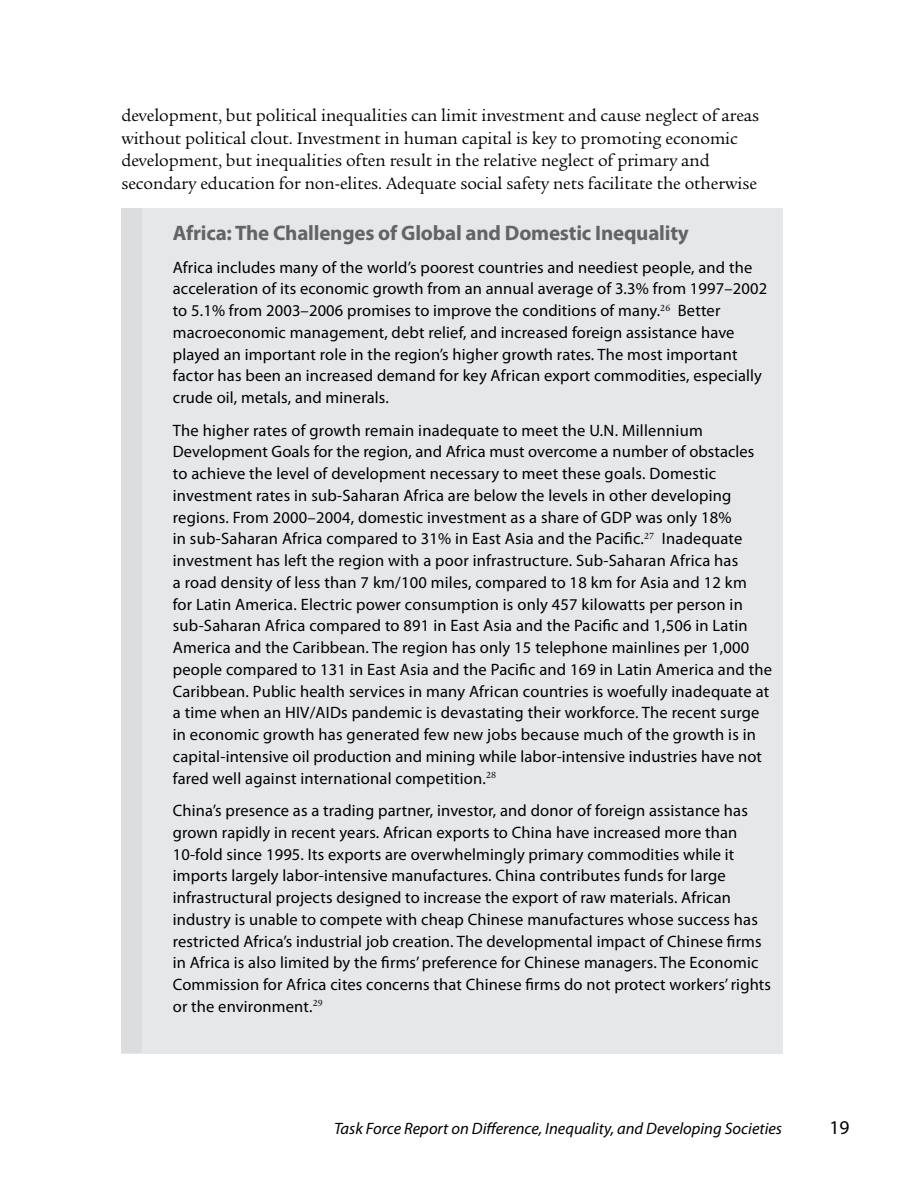
<style>
.page{position:relative;width:918px;height:1188px;background:#fff}
.page>*{position:absolute;margin:0;border:0;box-sizing:border-box;transform-origin:0 0}
.t1{font:700 21px "Myriad Pro";letter-spacing:-.01em;color:#636467}
.t2{font:19.5px "Myriad Pro";color:#000}
.t3{font:18px/22.5px "Legacy Serif";letter-spacing:-.005em;color:#000}
.t4{font:16.5px/21.8px "Myriad Pro";letter-spacing:.01em;color:#000}
.t5{font:italic 16.5px "Myriad Pro";color:#000}
</style>
<div class="page">
<div style="left:122px;top:208px;width:661px;height:846px;background:#e6e7e8"></div>
<div style="left:122px;top:208px;width:20px;height:845px;background:#dcddde"></div>
<p class="t3" style="left:122px;top:104px;width:639px">development, but political inequalities can limit investment and cause neglect of areas without political clout. Investment in human capital is key to promoting economic development, but inequalities often result in the relative neglect of primary and secondary education for non-elites. Adequate social safety nets facilitate the otherwise</p>
<p class="t1" style="left:173px;top:219px;width:518px">Africa: The Challenges of Global and Domestic Inequality</p>
<p class="t4" style="left:173px;top:256px;width:596px">Africa includes many of the world’s poorest countries and neediest people, and the acceleration of its economic growth from an annual average of 3.3% from 1997–2002 to 5.1% from 2003–2006 promises to improve the conditions of many.<sup>26</sup> Better macroeconomic management, debt relief, and increased foreign assistance have played an important role in the region’s higher growth rates. The most important factor has been an increased demand for key African export commodities, especially crude oil, metals, and minerals.</p>
<p class="t4" style="left:173px;top:419px;width:601px">The higher rates of growth remain inadequate to meet the U.N. Millennium Development Goals for the region, and Africa must overcome a number of obstacles to achieve the level of development necessary to meet these goals. Domestic investment rates in sub-Saharan Africa are below the levels in other developing regions. From 2000–2004, domestic investment as a share of GDP was only 18%<br>in sub-Saharan Africa compared to 31% in East Asia and the Pacific.<sup>27</sup> Inadequate investment has left the region with a poor infrastructure. Sub-Saharan Africa has<br>a road density of less than 7 km/100 miles, compared to 18 km for Asia and 12 km<br>for Latin America. Electric power consumption is only 457 kilowatts per person in sub-Saharan Africa compared to 891 in East Asia and the Pacific and 1,506 in Latin America and the Caribbean. The region has only 15 telephone mainlines per 1,000 people compared to 131 in East Asia and the Pacific and 169 in Latin America and the Caribbean. Public health services in many African countries is woefully inadequate at a time when an HIV/AIDs pandemic is devastating their workforce. The recent surge in economic growth has generated few new jobs because much of the growth is in capital-intensive oil production and mining while labor-intensive industries have not fared well against international competition.<sup>28</sup></p>
<p class="t4" style="left:173px;top:800px;width:600px">China’s presence as a trading partner, investor, and donor of foreign assistance has grown rapidly in recent years. African exports to China have increased more than 10-fold since 1995. Its exports are overwhelmingly primary commodities while it imports largely labor-intensive manufactures. China contributes funds for large infrastructural projects designed to increase the export of raw materials. African industry is unable to compete with cheap Chinese manufactures whose success has restricted Africa’s industrial job creation. The developmental impact of Chinese firms in Africa is also limited by the firms’ preference for Chinese managers. The Economic Commission for Africa cites concerns that Chinese firms do not protect workers’ rights or the environment.<sup>29</sup></p>
<p class="t5" style="left:334px;top:1118px;width:450px">Task Force Report on Difference, Inequality, and Developing Societies</p>
<p class="t2" style="left:830px;top:1116px;width:22px">19</p>
</div>
